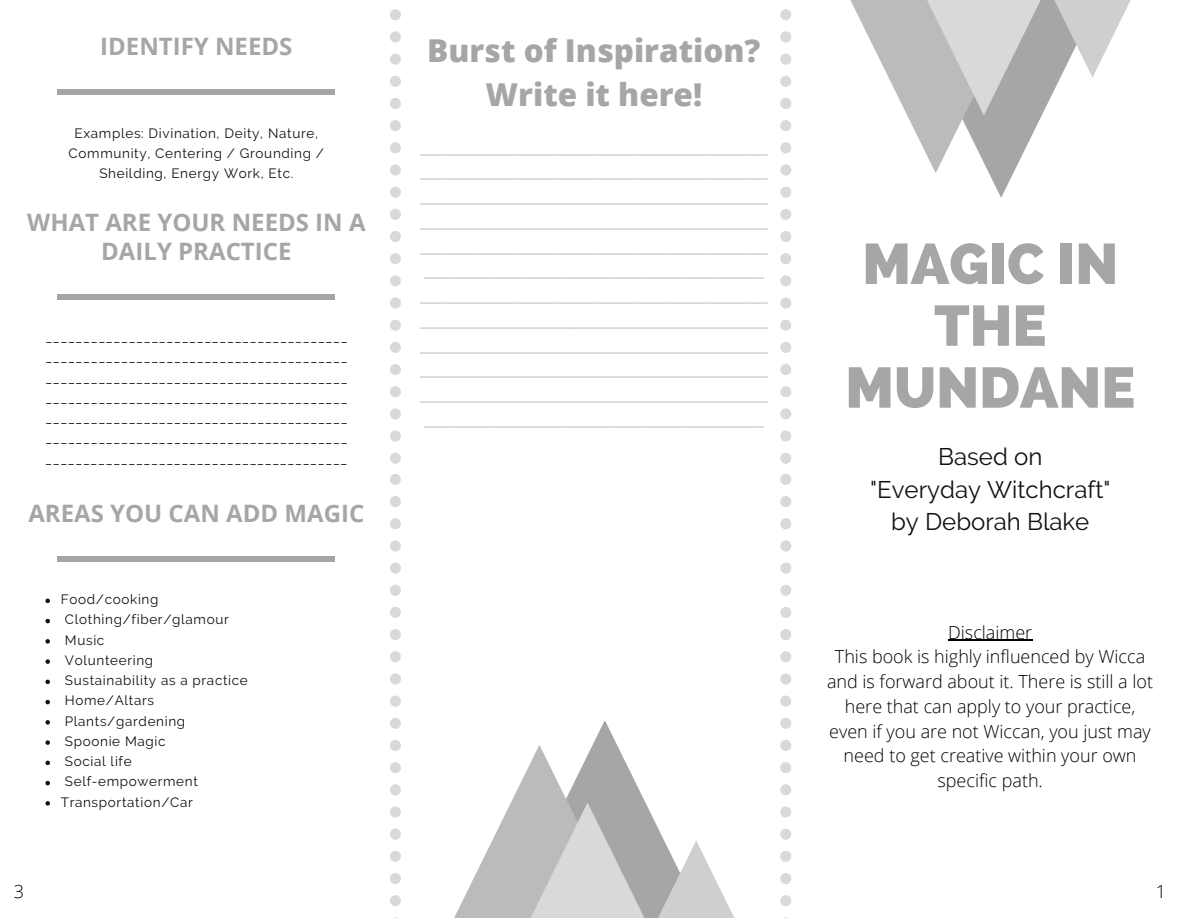
<style>
.page{position:relative;width:1188px;height:918px;background:#fff}
.page>*{position:absolute;margin:0;border:0;box-sizing:border-box;transform-origin:0 0}
.t1{font:800 57px/61.8px "Raleway";color:#a6a6a6;text-align:center}
.t2{font:800 31.5px/43.8px "Open Sans";color:#a6a6a6;text-align:center}
.t3{font:700 24px/28.2px "Open Sans";color:#a6a6a6;text-align:center}
.t4{font:24px/32.7px "Raleway";color:#111;text-align:center}
.t5{font:300 18px/24.8px "Open Sans";color:#a6a6a6}
.t6{font:300 18px/24.8px "Open Sans";color:#000;text-align:center}
.t7{font:13.5px/20.2px "Raleway";letter-spacing:.05em;color:#111;text-align:justify}
</style>
<div class="page">
<svg style="left:850px;top:0;width:281px;height:197px"></svg>
<svg style="left:390px;top:9px;width:11px;height:11px"></svg>
<svg style="left:390px;top:31px;width:11px;height:11px"></svg>
<svg style="left:390px;top:54px;width:11px;height:11px"></svg>
<svg style="left:390px;top:76px;width:11px;height:11px"></svg>
<svg style="left:390px;top:98px;width:11px;height:11px"></svg>
<svg style="left:390px;top:120px;width:11px;height:11px"></svg>
<svg style="left:390px;top:142px;width:11px;height:11px"></svg>
<svg style="left:390px;top:164px;width:11px;height:12px"></svg>
<svg style="left:390px;top:187px;width:11px;height:11px"></svg>
<svg style="left:390px;top:209px;width:11px;height:11px"></svg>
<svg style="left:390px;top:231px;width:11px;height:11px"></svg>
<svg style="left:390px;top:253px;width:11px;height:11px"></svg>
<svg style="left:390px;top:275px;width:11px;height:11px"></svg>
<svg style="left:390px;top:297px;width:11px;height:12px"></svg>
<svg style="left:390px;top:320px;width:11px;height:11px"></svg>
<svg style="left:390px;top:342px;width:11px;height:11px"></svg>
<svg style="left:390px;top:364px;width:11px;height:11px"></svg>
<svg style="left:390px;top:386px;width:11px;height:11px"></svg>
<svg style="left:390px;top:408px;width:11px;height:11px"></svg>
<svg style="left:390px;top:431px;width:11px;height:11px"></svg>
<svg style="left:390px;top:453px;width:11px;height:11px"></svg>
<svg style="left:390px;top:474px;width:11px;height:11px"></svg>
<svg style="left:390px;top:496px;width:11px;height:11px"></svg>
<svg style="left:390px;top:518px;width:11px;height:11px"></svg>
<svg style="left:390px;top:540px;width:11px;height:11px"></svg>
<svg style="left:390px;top:563px;width:11px;height:11px"></svg>
<svg style="left:390px;top:585px;width:11px;height:11px"></svg>
<svg style="left:390px;top:607px;width:11px;height:11px"></svg>
<svg style="left:390px;top:629px;width:11px;height:11px"></svg>
<svg style="left:390px;top:651px;width:11px;height:11px"></svg>
<svg style="left:390px;top:673px;width:11px;height:12px"></svg>
<svg style="left:390px;top:696px;width:11px;height:11px"></svg>
<svg style="left:390px;top:718px;width:11px;height:11px"></svg>
<svg style="left:390px;top:740px;width:11px;height:11px"></svg>
<svg style="left:390px;top:762px;width:11px;height:11px"></svg>
<svg style="left:390px;top:784px;width:11px;height:11px"></svg>
<svg style="left:390px;top:806px;width:11px;height:12px"></svg>
<svg style="left:390px;top:829px;width:11px;height:11px"></svg>
<svg style="left:390px;top:851px;width:11px;height:11px"></svg>
<svg style="left:390px;top:873px;width:11px;height:11px"></svg>
<svg style="left:390px;top:895px;width:11px;height:11px"></svg>
<svg style="left:780px;top:9px;width:11px;height:11px"></svg>
<svg style="left:780px;top:31px;width:11px;height:11px"></svg>
<svg style="left:780px;top:54px;width:11px;height:11px"></svg>
<svg style="left:780px;top:76px;width:11px;height:11px"></svg>
<svg style="left:780px;top:98px;width:11px;height:11px"></svg>
<svg style="left:780px;top:120px;width:11px;height:11px"></svg>
<svg style="left:780px;top:142px;width:11px;height:11px"></svg>
<svg style="left:780px;top:164px;width:11px;height:12px"></svg>
<svg style="left:780px;top:187px;width:11px;height:11px"></svg>
<svg style="left:780px;top:209px;width:11px;height:11px"></svg>
<svg style="left:780px;top:231px;width:11px;height:11px"></svg>
<svg style="left:780px;top:253px;width:11px;height:11px"></svg>
<svg style="left:780px;top:275px;width:11px;height:11px"></svg>
<svg style="left:780px;top:297px;width:11px;height:12px"></svg>
<svg style="left:780px;top:320px;width:11px;height:11px"></svg>
<svg style="left:780px;top:342px;width:11px;height:11px"></svg>
<svg style="left:780px;top:364px;width:11px;height:11px"></svg>
<svg style="left:780px;top:386px;width:11px;height:11px"></svg>
<svg style="left:780px;top:408px;width:11px;height:11px"></svg>
<svg style="left:780px;top:431px;width:11px;height:11px"></svg>
<svg style="left:780px;top:453px;width:11px;height:11px"></svg>
<svg style="left:780px;top:474px;width:11px;height:11px"></svg>
<svg style="left:780px;top:496px;width:11px;height:11px"></svg>
<svg style="left:780px;top:518px;width:11px;height:11px"></svg>
<svg style="left:780px;top:540px;width:11px;height:11px"></svg>
<svg style="left:780px;top:563px;width:11px;height:11px"></svg>
<svg style="left:780px;top:585px;width:11px;height:11px"></svg>
<svg style="left:780px;top:607px;width:11px;height:11px"></svg>
<svg style="left:780px;top:629px;width:11px;height:11px"></svg>
<svg style="left:780px;top:651px;width:11px;height:11px"></svg>
<svg style="left:780px;top:673px;width:11px;height:12px"></svg>
<svg style="left:780px;top:696px;width:11px;height:11px"></svg>
<svg style="left:780px;top:718px;width:11px;height:11px"></svg>
<svg style="left:780px;top:740px;width:11px;height:11px"></svg>
<svg style="left:780px;top:762px;width:11px;height:11px"></svg>
<svg style="left:780px;top:784px;width:11px;height:11px"></svg>
<svg style="left:780px;top:806px;width:11px;height:12px"></svg>
<svg style="left:780px;top:829px;width:11px;height:11px"></svg>
<svg style="left:780px;top:851px;width:11px;height:11px"></svg>
<svg style="left:780px;top:873px;width:11px;height:11px"></svg>
<svg style="left:780px;top:895px;width:11px;height:11px"></svg>
<div style="left:57px;top:294px;width:278px;height:6px;background:#a6a6a6"></div>
<div style="left:57px;top:90px;width:278px;height:5px;background:#a6a6a6"></div>
<svg style="left:45px;top:599px;width:5px;height:4px"></svg>
<svg style="left:45px;top:619px;width:5px;height:4px"></svg>
<svg style="left:45px;top:639px;width:5px;height:5px"></svg>
<svg style="left:45px;top:659px;width:5px;height:5px"></svg>
<svg style="left:45px;top:680px;width:5px;height:4px"></svg>
<svg style="left:45px;top:700px;width:5px;height:4px"></svg>
<svg style="left:45px;top:720px;width:5px;height:5px"></svg>
<svg style="left:45px;top:740px;width:5px;height:5px"></svg>
<svg style="left:45px;top:761px;width:5px;height:4px"></svg>
<svg style="left:45px;top:781px;width:5px;height:4px"></svg>
<svg style="left:45px;top:801px;width:5px;height:5px"></svg>
<div style="left:57px;top:556px;width:278px;height:6px;background:#a6a6a6"></div>
<hr style="left:948px;top:640px;width:84px;height:1px;background:#000">
<svg style="left:454px;top:721px;width:280px;height:197px"></svg>
<h3 class="t3" style="left:100px;top:32px;width:194px">IDENTIFY NEEDS</h3>
<p class="t7" style="left:69px;top:123px;width:257px;text-align:center">Examples: Divination, Deity, Nature,<br>Community, Centering / Grounding /<br>Sheilding, Energy Work, Etc.</p>
<h3 class="t3" style="left:27px;top:208px;width:340px">WHAT ARE YOUR NEEDS IN A<br>DAILY PRACTICE</h3>
<p class="t7" style="left:45px;top:327px;width:304px">________________________________________ ________________________________________ ________________________________________ ________________________________________ ________________________________________ ________________________________________ ________________________________________</p>
<h3 class="t3" style="left:28px;top:498px;width:337px">AREAS YOU CAN ADD MAGIC</h3>
<p class="t7" style="left:61px;top:589px;width:99px">Food/cooking</p>
<p class="t7" style="left:65px;top:610px;width:165px">Clothing/fiber/glamour</p>
<p class="t7" style="left:65px;top:630px;width:41px">Music</p>
<p class="t7" style="left:65px;top:650px;width:90px">Volunteering</p>
<p class="t7" style="left:65px;top:670px;width:185px">Sustainability as a practice</p>
<p class="t7" style="left:65px;top:691px;width:91px">Home/Altars</p>
<p class="t7" style="left:65px;top:711px;width:122px">Plants/gardening</p>
<p class="t7" style="left:65px;top:731px;width:102px">Spoonie Magic</p>
<p class="t7" style="left:65px;top:751px;width:68px">Social life</p>
<p class="t7" style="left:65px;top:772px;width:135px">Self-empowerment</p>
<p class="t7" style="left:61px;top:792px;width:134px">Transportation/Car</p>
<h2 class="t2" style="left:427px;top:28px;width:335px">Burst of Inspiration?<br>Write it here!</h2>
<p class="t5" style="left:420px;top:133px;width:349px">_______________________________________________ _______________________________________________ _______________________________________________ _______________________________________________ _______________________________________________ ______________________________________________ _______________________________________________ _______________________________________________ _______________________________________________ _______________________________________________ _______________________________________________ ______________________________________________</p>
<h1 class="t1" style="left:845px;top:233px;width:291px">MAGIC IN<br>THE<br>MUNDANE</h1>
<h3 class="t4" style="left:870px;top:440px;width:242px">Based on<br>"Everyday Witchcraft" by Deborah Blake</h3>
<p class="t6" style="left:827px;top:619px;width:328px">Disclaimer<br>This book is highly influenced by Wicca and is forward about it. There is still a lot here that can apply to your practice, even if you are not Wiccan, you just may need to get creative within your own specific path.</p>
<p class="t6" style="left:14px;top:879px;width:12px">3</p>
<p class="t6" style="left:1156px;top:879px;width:12px">1</p>
</div>
